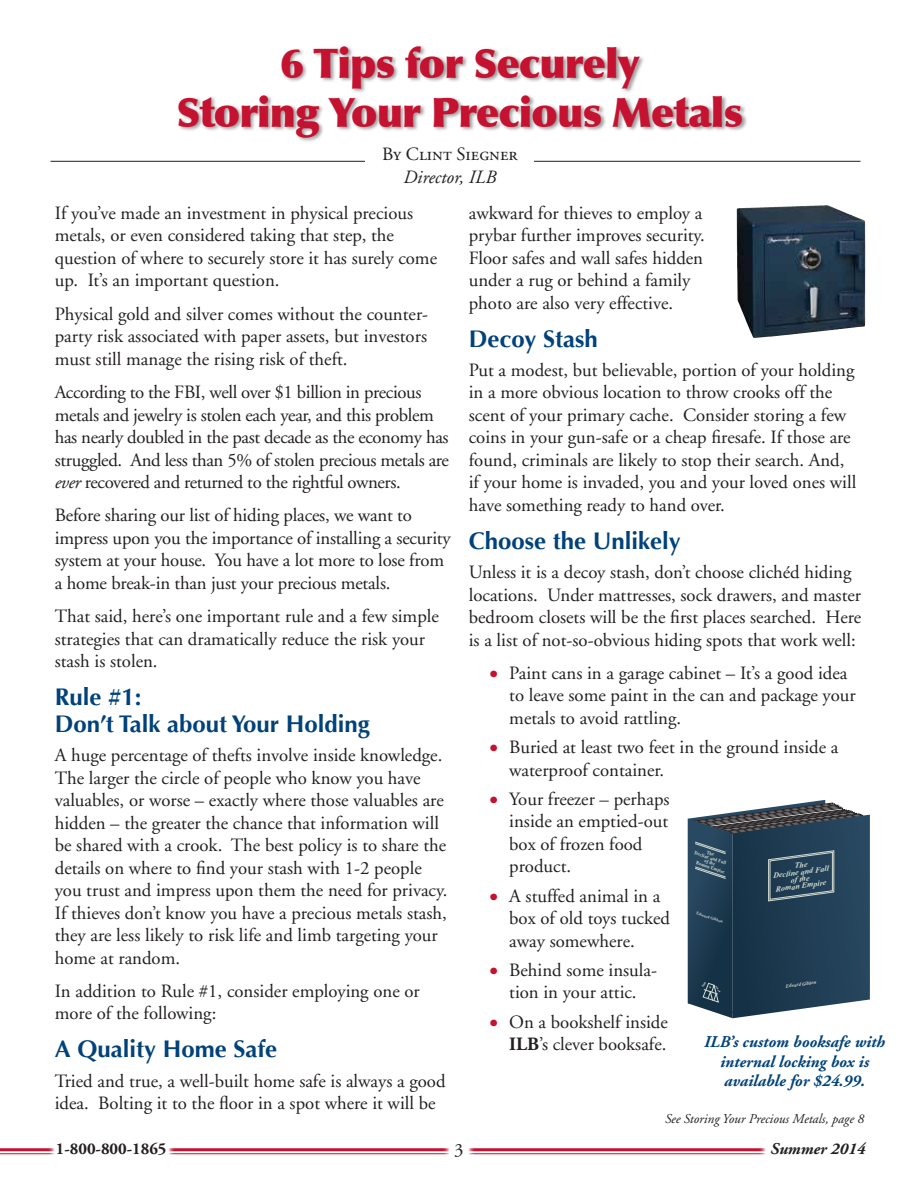
<style>
.page{position:relative;width:918px;height:1188px;background:#fff}
.page>*{position:absolute;margin:0;border:0;box-sizing:border-box;transform-origin:0 0}
.t1{font:900 40.5px/48.6px "Optima";letter-spacing:-.02em;color:#c41230;text-align:center}
.t2{font:700 24px/27px "Optima";color:#00427a}
.t3{font:18.75px/22.5px "Adobe Garamond";color:#231f20}
.t4{font:18.75px/22.5px "Adobe Garamond";letter-spacing:-.02em;color:#231f20}
.t5{font:18.75px "Adobe Garamond Regular SC";color:#231f20}
.t6{font:italic 18.75px "Adobe Garamond";color:#231f20}
.t7{font:italic 700 16.5px/19.5px "Adobe Garamond";color:#00427a;text-align:center}
.t8{font:700 16.5px "Adobe Garamond";color:#231f20}
.t9{font:italic 700 16.5px "Adobe Garamond";color:#231f20}
.t10{font:italic 13.5px "Adobe Garamond";color:#231f20}
.t11{font:italic 700 7.8px/6.9px "Times New Roman";color:#d4dcd2;text-align:center}
.t12{font:italic 700 5.1px "Times New Roman";color:#d4dcd2;scale:.92 1}
.t13{font:italic 700 4.05px "Times New Roman";color:#d4dcd2}
.t14{font:italic 700 3px "Arial";color:#d4dcd2;scale:.75 1}
.t15{font:italic 700 2.25px "Arial";color:#d4dcd2;scale:1.36 1}
.s1{font-style:italic}
.s2{font-size:24px;color:#c41230}
.s3{font-weight:700}
</style>
<div class="page">
<hr style="left:0;top:1148px;width:779px;height:3px;background:#c41230">
<hr style="left:0;top:1153px;width:779px;height:1px;background:#c41230">
<div style="left:443px;top:1136px;width:32px;height:26px;background:#fff"></div>
<div style="left:48px;top:1142px;width:127px;height:20px;background:#fff"></div>
<div style="left:759px;top:1142px;width:106px;height:28px;background:#fff"></div>
<div style="left:178px;top:45px;width:570px;height:98px;background:#231f20;opacity:.45"></div>
<hr style="left:51px;top:161px;width:810px;height:1px;background:#231f20">
<div style="left:365px;top:145px;width:169px;height:45px;background:#fff"></div>
<img style="left:737px;top:205px;width:128px;height:133px">
<svg style="left:688px;top:800px;width:182px;height:218px"></svg>
<h1 class="t1" style="left:177px;top:39px;width:568px">6 Tips for Securely<br>Storing Your Precious Metals</h1>
<p class="t5" style="left:382px;top:144px;width:137px">By Clint Siegner</p>
<p class="t6" style="left:403px;top:167px;width:95px">Director, ILB</p>
<p class="t3" style="left:55px;top:202px;width:384px">If you’ve made an investment in physical precious metals, or even considered taking that step, the question of where to securely store it has surely come up. It’s an important question.</p>
<p class="t3" style="left:55px;top:303px;width:375px;text-align:justify">Physical gold and silver comes without the counter&shy;party risk associated with paper assets, but investors must still manage the rising risk of theft.</p>
<p class="t4" style="left:55px;top:381px;width:396px">According to the FBI, well over $1 billion in precious metals and jewelry is stolen each year, and this problem has nearly doubled in the past decade as the economy has struggled. And less than 5% of stolen precious metals are <span class="s1">ever</span> recovered and returned to the rightful owners.</p>
<p class="t3" style="left:55px;top:505px;width:397px">Before sharing our list of hiding places, we want to impress upon you the importance of installing a security system at your house. You have a lot more to lose from a home break-in than just your precious metals.</p>
<p class="t3" style="left:55px;top:605px;width:386px">That said, here’s one important rule and a few simple strategies that can dramatically reduce the risk your stash is stolen.</p>
<p class="t2" style="left:55px;top:684px;width:317px">Rule #1:<br>Don’t Talk about Your Holding</p>
<p class="t3" style="left:55px;top:744px;width:394px">A huge percentage of thefts involve inside knowledge.<br>The larger the circle of people who know you have valuables, or worse – exactly where those valuables are hidden – the greater the chance that information will be shared with a crook. The best policy is to share the details on where to find your stash with 1-2 people you trust and impress upon them the need for privacy.<br>If thieves don’t know you have a precious metals stash, they are less likely to risk life and limb targeting your home at random.</p>
<p class="t3" style="left:55px;top:980px;width:366px">In addition to Rule #1, consider employing one or more of the following:</p>
<p class="t2" style="left:55px;top:1036px;width:224px">A Quality Home Safe</p>
<p class="t3" style="left:55px;top:1070px;width:392px">Tried and true, a well-built home safe is always a good idea. Bolting it to the floor in a spot where it will be</p>
<p class="t3" style="left:469px;top:202px;width:238px">awkward for thieves to employ a prybar further improves security.<br>Floor safes and wall safes hidden under a rug or behind a family photo are also very effective.</p>
<p class="t2" style="left:469px;top:325px;width:131px">Decoy Stash</p>
<p class="t3" style="left:469px;top:359px;width:389px">Put a modest, but believable, portion of your holding in a more obvious location to throw crooks off the scent of your primary cache. Consider storing a few coins in your gun-safe or a cheap firesafe. If those are found, criminals are likely to stop their search. And, if your home is invaded, you and your loved ones will have something ready to hand over.</p>
<p class="t2" style="left:469px;top:527px;width:214px">Choose the Unlikely</p>
<p class="t3" style="left:469px;top:561px;width:394px">Unless it is a decoy stash, don’t choose clichéd hiding locations. Under mattresses, sock drawers, and master bedroom closets will be the first places searched. Here is a list of not-so-obvious hiding spots that work well:</p>
<p class="t3" style="left:509px;top:662px;width:348px;text-indent:-20px"><span class="s2">•</span> Paint cans in a garage cabinet – It’s a good idea to leave some paint in the can and package your metals to avoid rattling.</p>
<p class="t3" style="left:509px;top:736px;width:331px;text-indent:-20px"><span class="s2">•</span> Buried at least two feet in the ground inside a waterproof container.</p>
<p class="t3" style="left:509px;top:788px;width:162px;text-indent:-20px"><span class="s2">•</span> Your freezer – perhaps inside an emptied-out box of frozen food product.</p>
<p class="t3" style="left:509px;top:885px;width:162px;text-indent:-20px"><span class="s2">•</span> A stuffed animal in a box of old toys tucked away somewhere.</p>
<p class="t3" style="left:489px;top:959px;width:170px;text-align:center"><span class="s2">•</span> Behind some insula&shy;tion in your attic.</p>
<p class="t3" style="left:489px;top:1011px;width:180px;text-align:right"><span class="s2">•</span> On a bookshelf inside<br><span class="s3">ILB</span>’s clever booksafe.</p>
<p class="t12" style="left:696px;top:849px;width:38px;rotate:18deg">Decline and Fall</p>
<p class="t12" style="left:706px;top:857px;width:14px;rotate:18deg">of the</p>
<p class="t12" style="left:698px;top:859px;width:34px;rotate:18deg">Roman Empire</p>
<p class="t11" style="left:772px;top:865px;width:58px;rotate:-8deg">The<br>Decline and Fall of the<br>Roman Empire</p>
<p class="t13" style="left:698px;top:911px;width:29px;rotate:18deg">Edward Gibbon</p>
<p class="t12" style="left:785px;top:983px;width:35px;rotate:-8deg">Edward Gibbon</p>
<p class="t14" style="left:701px;top:986px;width:9px;rotate:-57deg">book</p>
<p class="t15" style="left:717px;top:985px;width:7px;rotate:59deg">stack</p>
<p class="t7" style="left:704px;top:1033px;width:182px">ILB’s custom booksafe with internal locking box is available for $24.99.</p>
<p class="t10" style="left:665px;top:1112px;width:201px">See Storing Your Precious Metals, page 8</p>
<p class="t8" style="left:56px;top:1140px;width:112px">1-800-800-1865</p>
<p class="t3" style="left:454px;top:1139px;width:11px">3</p>
<p class="t9" style="left:770px;top:1140px;width:96px">Summer 2014</p>
</div>
